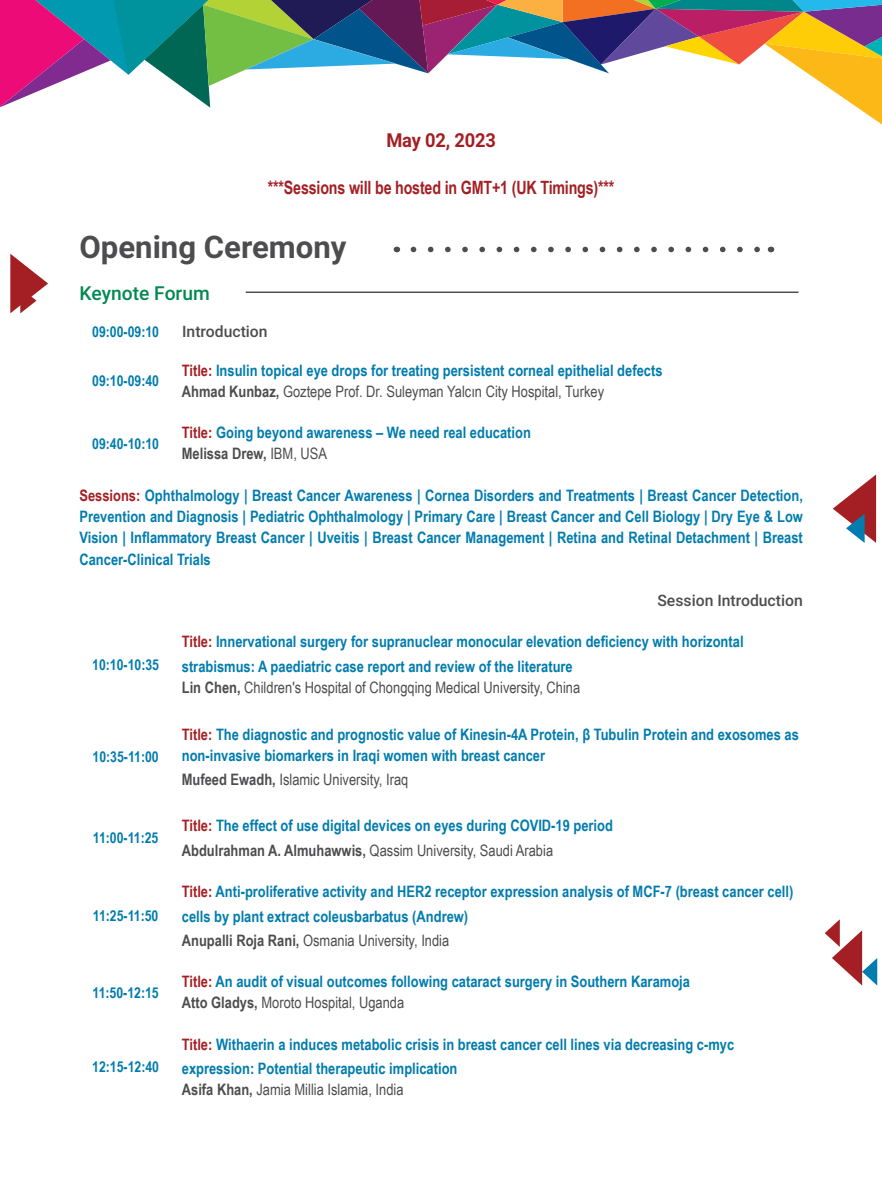
<style>
.page{position:relative;width:882px;height:1197px;background:#fff}
.page>*{position:absolute;margin:0;border:0;box-sizing:border-box;transform-origin:0 0}
.t1{font:700 31.15px "Roboto";color:#4d4d4f}
.t2{font:500 19.25px "Roboto";color:#008952}
.t3{font:700 19.25px "Roboto";letter-spacing:-.01em;color:#a41f23;scale:.95 1}
.t4{font:700 18.38px "Arial Narrow";letter-spacing:-.01em;color:#a41f23;scale:.95 1}
.t5{font:700 15.75px/21.3px "Arial Narrow";color:#007cae}
.t6{font:15.75px "Arial Narrow";color:#4d4d4f}
.t7{font:500 15.75px "Roboto";color:#4d4d4f}
.t8{font:700 15.05px "Arial Narrow";color:#007cae}
.s1{color:#a41f23}
.s2{color:#4d4d4f}
.s3{font-weight:400;color:#4d4d4f}
.s4{font-weight:700}
</style>
<div class="page">
<svg style="left:0;top:0;width:882px;height:125px"></svg>
<svg style="left:833px;top:474px;width:43px;height:69px"></svg>
<svg style="left:825px;top:919px;width:52px;height:67px"></svg>
<svg style="left:10px;top:254px;width:38px;height:59px"></svg>
<svg style="left:413px;top:247px;width:347px;height:5px"></svg>
<hr style="left:246px;top:292px;width:553px;height:1px;background:#4d4d4f">
<p class="t3" style="left:386px;top:127px;width:117px">May 02, 2023</p>
<p class="t4" style="left:268px;top:174px;width:366px">***Sessions will be hosted in GMT+1 (UK Timings)***</p>
<h1 class="t1" style="left:79px;top:225px;width:269px">Opening Ceremony</h1>
<p class="t2" style="left:80px;top:280px;width:132px">Keynote Forum</p>
<p class="t8" style="left:92px;top:320px;width:68px">09:00-09:10</p>
<p class="t7" style="left:182px;top:321px;width:87px">Introduction</p>
<p class="t8" style="left:92px;top:370px;width:68px">09:10-09:40</p>
<p class="t5" style="left:182px;top:359px;width:482px"><span class="s1">Title:</span> Insulin topical eye drops for treating persistent corneal epithelial defects<br><span class="s2">Ahmad Kunbaz,</span> <span class="s3">Goztepe Prof. Dr. Suleyman Yalcın City Hospital, Turkey</span></p>
<p class="t8" style="left:92px;top:432px;width:68px">09:40-10:10</p>
<p class="t5" style="left:182px;top:422px;width:351px"><span class="s1">Title:</span> Going beyond awareness – We need real education<br><span class="s2">Melissa Drew,</span> <span class="s3">IBM, USA</span></p>
<p class="t5" style="left:79px;top:484px;width:725px;text-align:justify"><span class="s1">Sessions:</span> Ophthalmology | Breast Cancer Awareness | Cornea Disorders and Treatments | Breast Cancer Detection, Prevention and Diagnosis | Pediatric Ophthalmology | Primary Care | Breast Cancer and Cell Biology | Dry Eye &amp; Low Vision | Inflammatory Breast Cancer | Uveitis | Breast Cancer Management | Retina and Retinal Detachment | Breast Cancer-Clinical Trials</p>
<p class="t7" style="left:657px;top:589px;width:147px">Session Introduction</p>
<p class="t8" style="left:92px;top:653px;width:68px">10:10-10:35</p>
<p class="t8" style="left:93px;top:745px;width:68px">10:35-11:00</p>
<p class="t8" style="left:93px;top:827px;width:67px">11:00-11:25</p>
<p class="t8" style="left:93px;top:905px;width:67px">11:25-11:50</p>
<p class="t5" style="left:182px;top:629px;width:563px;line-height:24.8px"><span class="s1">Title:</span> Innervational surgery for supranuclear monocular elevation deficiency with horizontal strabismus: A paediatric case report and review of the literature</p>
<p class="t6" style="left:182px;top:676px;width:400px"><span class="s4">Lin Chen,</span> Children's Hospital of Chongqing Medical University, China</p>
<p class="t5" style="left:182px;top:723px;width:619px"><span class="s1">Title:</span> The diagnostic and prognostic value of Kinesin-4A Protein, β Tubulin Protein and exosomes as non-invasive biomarkers in Iraqi women with breast cancer</p>
<p class="t6" style="left:182px;top:768px;width:228px"><span class="s4">Mufeed Ewadh,</span> Islamic University, Iraq</p>
<p class="t5" style="left:182px;top:813px;width:433px;line-height:24.8px"><span class="s1">Title:</span> The effect of use digital devices on eyes during COVID-19 period<br><span class="s2">Abdulrahman A. Almuhawwis,</span> <span class="s3">Qassim University, Saudi Arabia</span></p>
<p class="t5" style="left:182px;top:879px;width:613px;line-height:24.3px"><span class="s1">Title:</span> Anti-proliferative activity and HER2 receptor expression analysis of MCF-7 (breast cancer cell) cells by plant extract coleusbarbatus (Andrew)<br><span class="s2">Anupalli Roja Rani,</span> <span class="s3">Osmania University, India</span></p>
<p class="t8" style="left:93px;top:981px;width:68px">11:50-12:15</p>
<p class="t5" style="left:182px;top:971px;width:510px"><span class="s1">Title:</span> An audit of visual outcomes following cataract surgery in Southern Karamoja<br><span class="s2">Atto Gladys,</span> <span class="s3">Moroto Hospital, Uganda</span></p>
<p class="t8" style="left:92px;top:1056px;width:68px">12:15-12:40</p>
<p class="t5" style="left:182px;top:1031px;width:554px;line-height:24.8px"><span class="s1">Title:</span> Withaerin a induces metabolic crisis in breast cancer cell lines via decreasing c-myc expression: Potential therapeutic implication</p>
<p class="t6" style="left:182px;top:1078px;width:223px"><span class="s4">Asifa Khan,</span> Jamia Millia Islamia, India</p>
</div>
